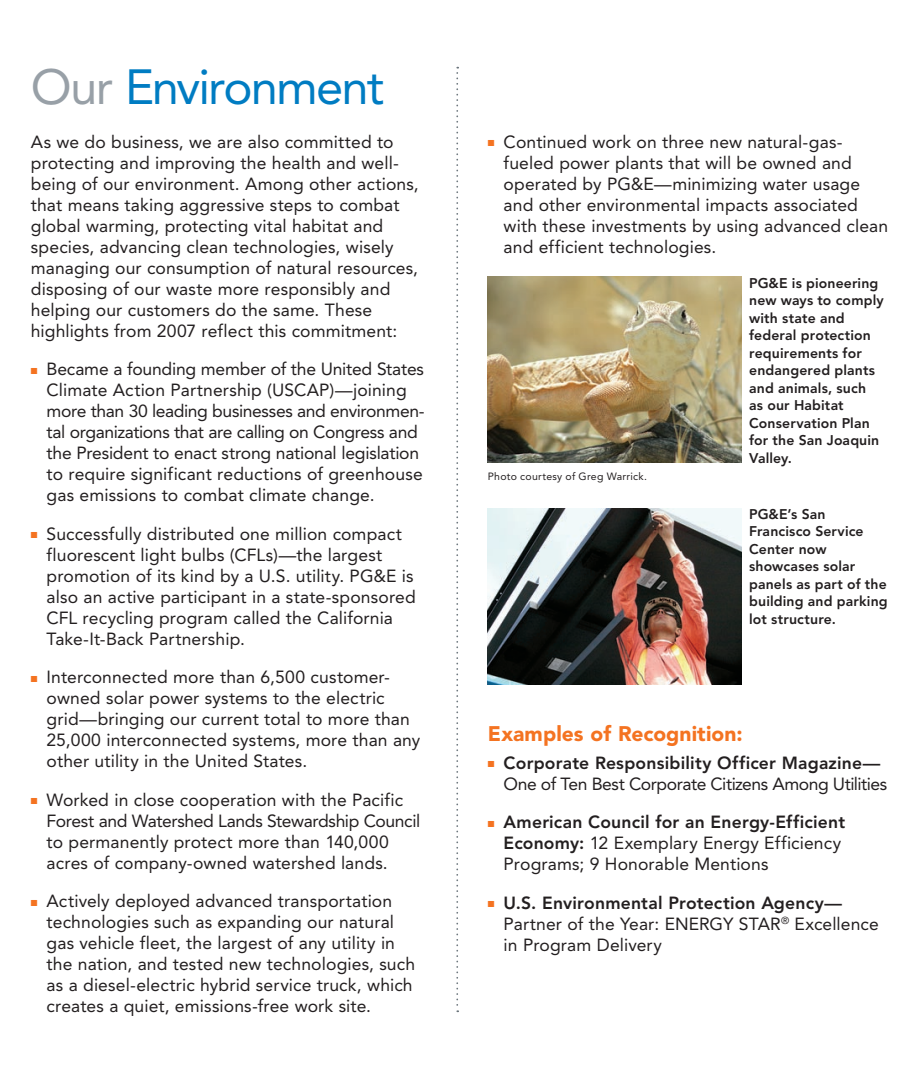
<style>
.page{position:relative;width:914px;height:1071px;background:#fff}
.page>*{position:absolute;margin:0;border:0;box-sizing:border-box;transform-origin:0 0}
.t1{font:49px "Avenir";letter-spacing:-.035em;color:#007cc2}
.t2{font:900 21px "Avenir";letter-spacing:.005em;color:#f47321}
.t3{font:17.5px/21px "Avenir";letter-spacing:.005em;color:#231f20}
.t4{font:17.5px/21px "Avenir";letter-spacing:-.03em;color:#231f20}
.t5{font:800 14px/17.5px "Avenir";letter-spacing:.01em;color:#231f20}
.t6{font:10.5px "Avenir";letter-spacing:.025em;color:#231f20}
.s1{color:#98a0a7}
.s2{color:#f47321}
.s3{font-weight:800}
</style>
<div class="page">
<img style="left:487px;top:276px;width:254px;height:187px">
<img style="left:488px;top:509px;width:253px;height:176px">
<svg style="left:456px;top:67px;width:2px;height:945px"></svg>
<h1 class="t1" style="left:31px;top:59px;width:355px"><span class="s1">Our</span> Environment</h1>
<p class="t3" style="left:31px;top:131px;width:389px">As we do business, we are also committed to protecting and improving the health and well&shy;being of our environment. Among other actions, that means taking aggressive steps to combat global warming, protecting vital habitat and species, advancing clean technologies, wisely managing our consumption of natural resources, disposing of our waste more responsibly and helping our customers do the same. These highlights from 2007 reflect this commitment:</p>
<p class="t3" style="left:47px;top:359px;width:379px;text-indent:-16px"><span class="s2">■</span> Became a founding member of the United States Climate Action Partnership (USCAP)—joining more than 30 leading businesses and environmen&shy;tal organizations that are calling on Congress and the President to enact strong national legislation to require significant reductions of greenhouse gas emissions to combat climate change.</p>
<p class="t3" style="left:47px;top:523px;width:371px;text-indent:-16px"><span class="s2">■</span> Successfully distributed one million compact fluorescent light bulbs (CFLs)—the largest promotion of its kind by a U.S. utility. PG&amp;E is also an active participant in a state-sponsored CFL recycling program called the California Take-It-Back Partnership.</p>
<p class="t3" style="left:47px;top:667px;width:375px;text-indent:-16px"><span class="s2">■</span> Interconnected more than 6,500 customer&shy;owned solar power systems to the electric grid—bringing our current total to more than 25,000 interconnected systems, more than any other utility in the United States.</p>
<p class="t3" style="left:47px;top:789px;width:375px;text-indent:-16px"><span class="s2">■</span> Worked in close cooperation with the Pacific Forest and Watershed Lands Stewardship Council to permanently protect more than 140,000 acres of company-owned watershed lands.</p>
<p class="t3" style="left:47px;top:891px;width:370px;text-indent:-16px"><span class="s2">■</span> Actively deployed advanced transportation technologies such as expanding our natural gas vehicle fleet, the largest of any utility in the nation, and tested new technologies, such as a diesel-electric hybrid service truck, which creates a quiet, emissions-free work site.</p>
<p class="t3" style="left:503px;top:131px;width:386px;text-indent:-16px"><span class="s2">■</span> Continued work on three new natural-gas&shy;fueled power plants that will be owned and operated by PG&amp;E—minimizing water usage and other environmental impacts associated with these investments by using advanced clean and efficient technologies.</p>
<p class="t5" style="left:749px;top:274px;width:136px">PG&amp;E is pioneering new ways to comply with state and federal protection requirements for endangered plants and animals, such<br>as our Habitat<br>Conservation Plan for the San Joaquin<br>Valley.</p>
<p class="t6" style="left:488px;top:470px;width:161px">Photo courtesy of Greg Warrick.</p>
<p class="t5" style="left:749px;top:505px;width:140px">PG&amp;E’s San<br>Francisco Service<br>Center now showcases solar panels as part of the building and parking lot structure.</p>
<p class="t2" style="left:488px;top:721px;width:256px">Examples of Recognition:</p>
<p class="t4" style="left:503px;top:752px;width:385px;text-indent:-16px"><span class="s2">■</span> <span class="s3">Corporate Responsibility Officer Magazine—<br></span>One of Ten Best Corporate Citizens Among Utilities</p>
<p class="t3" style="left:503px;top:812px;width:343px;text-indent:-16px"><span class="s2">■</span> <span class="s3">American Council for an Energy-Efficient<br>Economy:</span> 12 Exemplary Energy Efficiency<br>Programs; 9 Honorable Mentions</p>
<p class="t3" style="left:503px;top:892px;width:376px;text-indent:-16px"><span class="s2">■</span> <span class="s3">U.S. Environmental Protection Agency—<br></span>Partner of the Year: ENERGY STAR<sup>®</sup> Excellence in Program Delivery</p>
</div>
